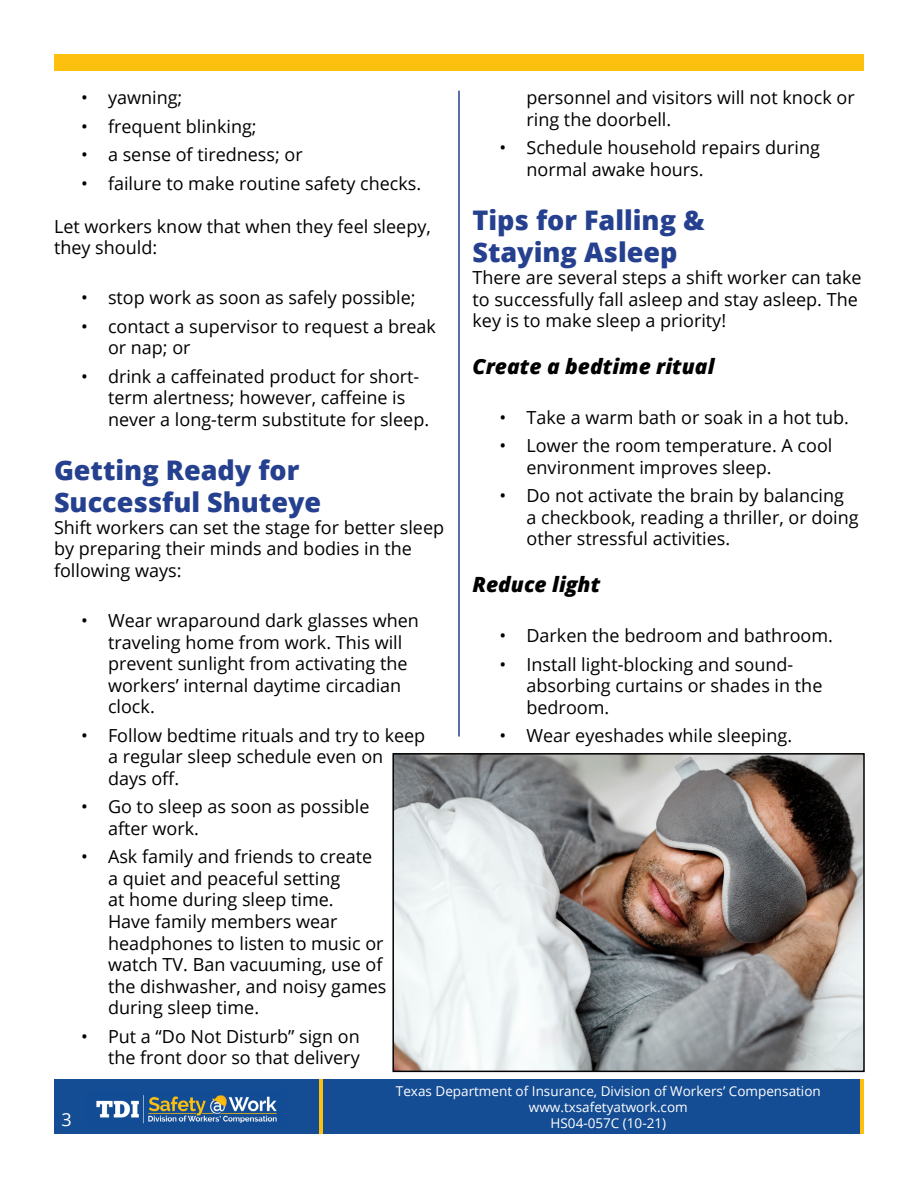
<style>
.page{position:relative;width:918px;height:1188px;background:#fff}
.page>*{position:absolute;margin:0;border:0;box-sizing:border-box;transform-origin:0 0}
.t1{font:800 27px/32.4px "Open Sans";color:#25408f}
.t2{font:italic 800 21px "Open Sans";color:#000}
.t3{font:18px/21.6px "Open Sans";color:#000}
.t4{font:18px "Open Sans";color:#fff}
.t5{font:13.5px/16.2px "Open Sans";color:#fff;text-align:center}
</style>
<div class="page">
<img style="left:395px;top:756px;width:467px;height:313px">
<div style="left:392px;top:753px;width:473px;height:319px;border:2px solid #000"></div>
<div style="left:54px;top:1080px;width:810px;height:54px;background:#154d94"></div>
<img style="left:96px;top:1095px;width:181px;height:29px">
<hr style="left:860px;top:1080px;width:4px;height:54px;background:#fec00f">
<hr style="left:319px;top:1080px;width:4px;height:54px;background:#fec00f">
<hr style="left:458px;top:91px;width:2px;height:646px;background:#25408f">
<div style="left:54px;top:54px;width:810px;height:17px;background:#fec00f"></div>
<p class="t3" style="left:81px;top:87px;width:103px">• yawning;</p>
<p class="t3" style="left:81px;top:115px;width:177px">• frequent blinking;</p>
<p class="t3" style="left:81px;top:143px;width:223px">• a sense of tiredness; or</p>
<p class="t3" style="left:81px;top:172px;width:342px">• failure to make routine safety checks.</p>
<p class="t3" style="left:54px;top:215px;width:378px">Let workers know that when they feel sleepy, they should:</p>
<p class="t3" style="left:81px;top:286px;width:336px">• stop work as soon as safely possible;</p>
<p class="t3" style="left:108px;top:315px;width:330px;text-indent:-27px">• contact a supervisor to request a break or nap; or</p>
<p class="t3" style="left:108px;top:365px;width:323px;text-indent:-27px">• drink a caffeinated product for short&shy;term alertness; however, caffeine is never a long-term substitute for sleep.</p>
<h1 class="t1" style="left:54px;top:452px;width:269px">Getting Ready for<br>Successful Shuteye</h1>
<p class="t3" style="left:54px;top:516px;width:392px">Shift workers can set the stage for better sleep by preparing their minds and bodies in the following ways:</p>
<p class="t3" style="left:108px;top:609px;width:312px;text-indent:-27px">• Wear wraparound dark glasses when traveling home from work. This will prevent sunlight from activating the workers’ internal daytime circadian clock.</p>
<p class="t3" style="left:108px;top:724px;width:319px;text-indent:-27px">• Follow bedtime rituals and try to keep a regular sleep schedule even on days off.</p>
<p class="t3" style="left:108px;top:795px;width:263px;text-indent:-27px">• Go to sleep as soon as possible after work.</p>
<p class="t3" style="left:108px;top:845px;width:280px;text-indent:-27px">• Ask family and friends to create a quiet and peaceful setting<br>at home during sleep time.<br>Have family members wear headphones to listen to music or watch TV. Ban vacuuming, use of the dishwasher, and noisy games during sleep time.</p>
<p class="t3" style="left:81px;top:1025px;width:280px;text-align:right">• Put a “Do Not Disturb” sign on the front door so that delivery</p>
<p class="t3" style="left:526px;top:87px;width:330px">personnel and visitors will not knock or ring the doorbell.</p>
<p class="t3" style="left:526px;top:137px;width:295px;text-indent:-27px">• Schedule household repairs during normal awake hours.</p>
<h1 class="t1" style="left:472px;top:203px;width:234px">Tips for Falling &amp;<br>Staying Asleep</h1>
<p class="t3" style="left:472px;top:266px;width:391px">There are several steps a shift worker can take to successfully fall asleep and stay asleep. The key is to make sleep a priority!</p>
<p class="t2" style="left:472px;top:350px;width:244px">Create a bedtime ritual</p>
<p class="t3" style="left:500px;top:406px;width:351px">• Take a warm bath or soak in a hot tub.</p>
<p class="t3" style="left:526px;top:435px;width:307px;text-indent:-27px">• Lower the room temperature. A cool environment improves sleep.</p>
<p class="t3" style="left:526px;top:484px;width:334px;text-indent:-27px">• Do not activate the brain by balancing<br>a checkbook, reading a thriller, or doing other stressful activities.</p>
<p class="t2" style="left:472px;top:569px;width:129px">Reduce light</p>
<p class="t3" style="left:500px;top:624px;width:335px">• Darken the bedroom and bathroom.</p>
<p class="t3" style="left:526px;top:653px;width:297px;text-indent:-27px">• Install light-blocking and sound&shy;absorbing curtains or shades in the bedroom.</p>
<p class="t3" style="left:500px;top:724px;width:294px">• Wear eyeshades while sleeping.</p>
<p class="t5" style="left:396px;top:1082px;width:426px">Texas Department of Insurance, Division of Workers’ Compensation www.txsafetyatwork.com</p>
<p class="t4" style="left:62px;top:1107px;width:12px">3</p>
<p class="t5" style="left:551px;top:1115px;width:117px">HS04-057C (10-21)</p>
</div>
